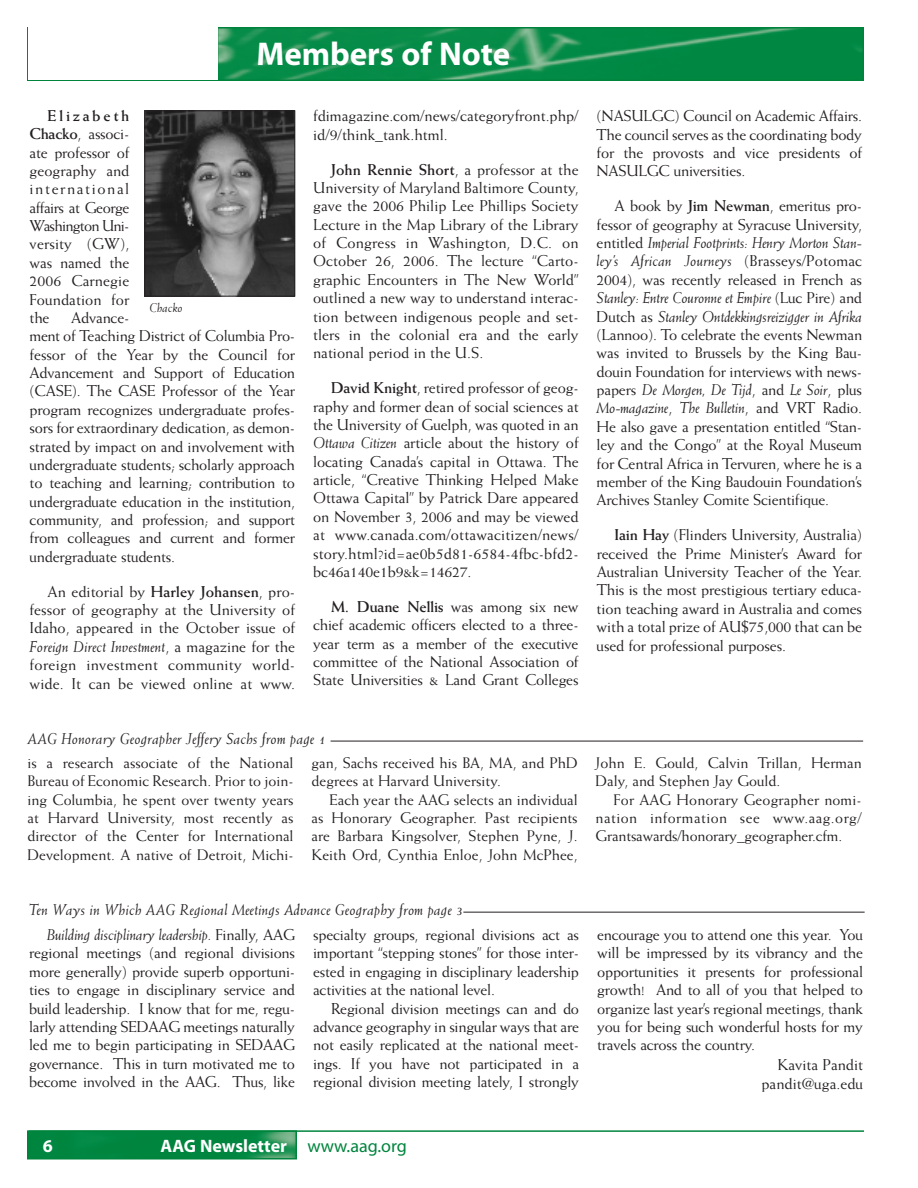
<style>
.page{position:relative;width:918px;height:1188px;background:#fff}
.page>*{position:absolute;margin:0;border:0;box-sizing:border-box;transform-origin:0 0}
.t1{font:700 33px "Myriad";color:#fff}
.t2{font:700 18px "Myriad";color:#fff}
.t3{font:18px "Myriad";color:#00843d}
.t4{font:15.75px/18.5px "Weiss";letter-spacing:-.015em;color:#231f20;text-align:justify}
.t5{font:italic 15.75px "Weiss";letter-spacing:.01em;color:#231f20}
.t6{font:15.3px/18.3px "Weiss";color:#231f20;text-align:justify}
.t7{font:italic 12.75px "Weiss";letter-spacing:.01em;color:#231f20}
.s1{font-weight:700}
.s2{font-style:italic}
</style>
<div class="page">
<img style="left:218px;top:30px;width:643px;height:48px">
<div style="left:27px;top:27px;width:837px;height:54px;border:2px solid #00843d"></div>
<div style="left:27px;top:27px;width:191px;height:54px;border:2px solid #00843d"></div>
<hr style="left:463px;top:912px;width:402px;height:1px;background:#231f20">
<hr style="left:331px;top:741px;width:532px;height:1px;background:#231f20">
<div style="left:28px;top:28px;width:190px;height:52px;background:#fff"></div>
<img style="left:146px;top:112px;width:147px;height:183px">
<div style="left:144px;top:110px;width:151px;height:187px;border:1px solid #231f20"></div>
<img style="left:30px;top:1133px;width:264px;height:24px">
<div style="left:27px;top:1130px;width:270px;height:30px;border:2px solid #00843d"></div>
<hr style="left:29px;top:1130px;width:835px;height:2px;background:#00843d">
<p class="t1" style="left:257px;top:42px;width:255px">Members of Note</p>
<p class="t4" style="left:30px;top:107px;width:101px;text-indent:18px"><span class="s1">Elizabeth Chacko</span>, associ&shy;ate professor of geography and international affairs at George Washington Uni&shy;versity (GW), was named the 2006 Carnegie Foundation for the</p>
<p class="t7" style="left:149px;top:302px;width:35px">Chacko</p>
<p class="t4" style="left:30px;top:310px;width:267px;text-align:left;text-indent:42px">Advance-<br>ment of Teaching District of Columbia Pro&shy;fessor of the Year by the Council for Advancement and Support of Education (CASE). The CASE Professor of the Year program recognizes undergraduate profes&shy;sors for extraordinary dedication, as demon&shy;strated by impact on and involvement with undergraduate students; scholarly approach to teaching and learning; contribution to undergraduate education in the institution, community, and profession; and support from colleagues and current and former undergraduate students.</p>
<p class="t4" style="left:30px;top:583px;width:267px;text-indent:18px">An editorial by <span class="s1">Harley Johansen</span>, pro&shy;fessor of geography at the University of Idaho, appeared in the October issue of <span class="s2">Foreign Direct Investment</span>, a magazine for the foreign investment community world&shy;wide. It can be viewed online at www.</p>
<p class="t4" style="left:313px;top:108px;width:267px">fdimagazine.com/news/categoryfront.php/ id/9/think_tank.html.</p>
<p class="t4" style="left:313px;top:161px;width:267px;text-indent:18px"><span class="s1">John Rennie Short</span>, a professor at the University of Maryland Baltimore County, gave the 2006 Philip Lee Phillips Society Lecture in the Map Library of the Library of Congress in Washington, D.C. on October 26, 2006. The lecture “Carto&shy;graphic Encounters in The New World” outlined a new way to understand interac&shy;tion between indigenous people and set&shy;tlers in the colonial era and the early national period in the U.S.</p>
<p class="t4" style="left:313px;top:380px;width:267px;text-indent:18px"><span class="s1">David Knight</span>, retired professor of geog&shy;raphy and former dean of social sciences at the University of Guelph, was quoted in an <span class="s2">Ottawa Citizen</span> article about the history of locating Canada’s capital in Ottawa. The article, “Creative Thinking Helped Make Ottawa Capital” by Patrick Dare appeared on November 3, 2006 and may be viewed at www.canada.com/ottawacitizen/news/ story.html?id=ae0b5d81-6584-4fbc-bfd2- bc46a140e1b9&amp;k=14627.</p>
<p class="t4" style="left:313px;top:598px;width:267px;text-indent:18px"><span class="s1">M. Duane Nellis</span> was among six new chief academic officers elected to a three&shy;year term as a member of the executive committee of the National Association of State Universities &amp; Land Grant Colleges</p>
<p class="t4" style="left:597px;top:108px;width:267px">(NASULGC) Council on Academic Affairs.<br>The council serves as the coordinating body for the provosts and vice presidents of NASULGC universities.</p>
<p class="t4" style="left:597px;top:198px;width:267px;text-indent:18px">A book by <span class="s1">Jim Newman</span>, emeritus pro&shy;fessor of geography at Syracuse University, entitled <span class="s2">Imperial Footprints: Henry Morton Stan&shy;ley’s African Journeys</span> (Brasseys/Potomac 2004), was recently released in French as <span class="s2">Stanley: Entre Couronne et Empire</span> (Luc Pire) and Dutch as <span class="s2">Stanley Ontdekkingsreizigger in Afrika </span>(Lannoo). To celebrate the events Newman was invited to Brussels by the King Bau&shy;douin Foundation for interviews with news&shy;papers <span class="s2">De Morgen, De Tijd</span>, and <span class="s2">Le Soir</span>, plus <span class="s2">Mo-magazine</span>, <span class="s2">The Bulletin</span>, and VRT Radio.<br>He also gave a presentation entitled “Stan&shy;ley and the Congo” at the Royal Museum for Central Africa in Tervuren, where he is a member of the King Baudouin Foundation’s Archives Stanley Comite Scientifique.</p>
<p class="t4" style="left:597px;top:527px;width:267px;text-indent:18px"><span class="s1">Iain Hay</span> (Flinders University, Australia) received the Prime Minister’s Award for Australian University Teacher of the Year.<br>This is the most prestigious tertiary educa&shy;tion teaching award in Australia and comes with a total prize of AU$75,000 that can be used for professional purposes.</p>
<p class="t5" style="left:28px;top:733px;width:300px">AAG Honorary Geographer Jeffery Sachs from page 1</p>
<p class="t6" style="left:28px;top:755px;width:268px">is a research associate of the National Bureau of Economic Research. Prior to join&shy;ing Columbia, he spent over twenty years at Harvard University, most recently as director of the Center for International Development. A native of Detroit, Michi-</p>
<p class="t6" style="left:312px;top:755px;width:268px">gan, Sachs received his BA, MA, and PhD degrees at Harvard University.</p>
<p class="t6" style="left:312px;top:791px;width:268px;text-indent:18px">Each year the AAG selects an individual as Honorary Geographer. Past recipients are Barbara Kingsolver, Stephen Pyne, J.<br>Keith Ord, Cynthia Enloe, John McPhee,</p>
<p class="t6" style="left:596px;top:755px;width:268px">John E. Gould, Calvin Trillan, Herman<br>Daly, and Stephen Jay Gould.</p>
<p class="t6" style="left:596px;top:791px;width:268px;text-indent:18px">For AAG Honorary Geographer nomi&shy;nation information see www.aag.org/ Grantsawards/honorary_geographer.cfm.</p>
<p class="t5" style="left:29px;top:904px;width:436px">Ten Ways in Which AAG Regional Meetings Advance Geography from page 3</p>
<p class="t4" style="left:29px;top:927px;width:267px;text-indent:18px"><span class="s2">Building disciplinary leadership.</span> Finally, AAG regional meetings (and regional divisions more generally) provide superb opportuni&shy;ties to engage in disciplinary service and build leadership. I know that for me, regu&shy;larly attending SEDAAG meetings naturally led me to begin participating in SEDAAG governance. This in turn motivated me to become involved in the AAG. Thus, like</p>
<p class="t4" style="left:313px;top:927px;width:267px">specialty groups, regional divisions act as important “stepping stones” for those inter&shy;ested in engaging in disciplinary leadership activities at the national level.</p>
<p class="t4" style="left:313px;top:1000px;width:267px;text-indent:18px">Regional division meetings can and do advance geography in singular ways that are not easily replicated at the national meet&shy;ings. If you have not participated in a regional division meeting lately, I strongly</p>
<p class="t4" style="left:597px;top:927px;width:267px">encourage you to attend one this year. You will be impressed by its vibrancy and the opportunities it presents for professional growth! And to all of you that helped to organize last year’s regional meetings, thank you for being such wonderful hosts for my travels across the country.</p>
<p class="t4" style="left:777px;top:1057px;width:87px">Kavita Pandit</p>
<p class="t4" style="left:761px;top:1076px;width:103px">pandit@uga.edu</p>
<p class="t2" style="left:43px;top:1139px;width:11px">6</p>
<p class="t2" style="left:161px;top:1139px;width:128px">AAG Newsletter</p>
<p class="t3" style="left:308px;top:1140px;width:101px">www.aag.org</p>
</div>
